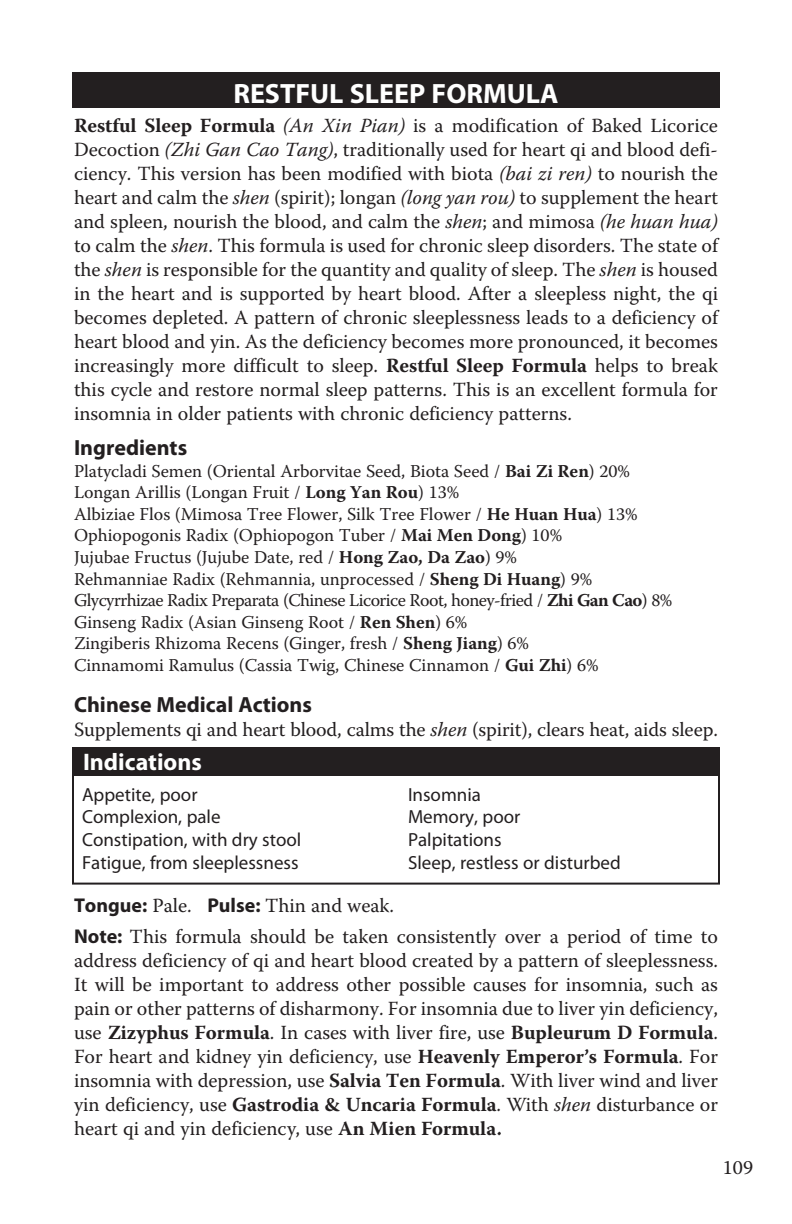
<style>
.page{position:relative;width:792px;height:1224px;background:#fff}
.page>*{position:absolute;margin:0;border:0;box-sizing:border-box;transform-origin:0 0}
.t1{font:700 28px "Myriad Pro";color:#fff}
.t2{font:700 24px "Myriad Pro";color:#fff}
.t3{font:700 22px "Myriad Pro";color:#231f20}
.t4{font:20px/24px "Warnock Pro";color:#231f20;text-align:justify}
.t5{font:19px/22.8px "Myriad Pro";color:#231f20}
.t6{font:18px/21.6px "Warnock Pro";color:#231f20}
.s1{font-weight:700}
.s2{font-style:italic}
.s3{font-family:"Myriad Pro";font-weight:700}
</style>
<div class="page">
<div style="left:72px;top:72px;width:648px;height:36px;background:#231f20"></div>
<div style="left:72px;top:766px;width:648px;height:119px;border:2px solid #231f20"></div>
<div style="left:72px;top:747px;width:648px;height:29px;background:#231f20"></div>
<h1 class="t1" style="left:233px;top:75px;width:327px">RESTFUL SLEEP FORMULA</h1>
<p class="t4" style="left:74px;top:113px;width:646px"><span class="s1">Restful Sleep Formula</span> <span class="s2">(An Xin Pian)</span> is a modification of Baked Licorice Decoction <span class="s2">(Zhi Gan Cao Tang)</span>, traditionally used for heart qi and blood defi&shy;ciency. This version has been modified with biota <span class="s2">(bai zi ren)</span> to nourish the heart and calm the <span class="s2">shen</span> (spirit); longan <span class="s2">(long yan rou)</span> to supplement the heart and spleen, nourish the blood, and calm the <span class="s2">shen</span>; and mimosa <span class="s2">(he huan hua) </span>to calm the <span class="s2">shen</span>. This formula is used for chronic sleep disorders. The state of the <span class="s2">shen</span> is responsible for the quantity and quality of sleep. The <span class="s2">shen</span> is housed in the heart and is supported by heart blood. After a sleepless night, the qi becomes depleted. A pattern of chronic sleeplessness leads to a deficiency of heart blood and yin. As the deficiency becomes more pronounced, it becomes increasingly more difficult to sleep. <span class="s1">Restful Sleep Formula</span> helps to break this cycle and restore normal sleep patterns. This is an excellent formula for insomnia in older patients with chronic deficiency patterns.</p>
<p class="t3" style="left:74px;top:433px;width:115px">Ingredients</p>
<p class="t6" style="left:74px;top:460px;width:600px">Platycladi Semen (Oriental Arborvitae Seed, Biota Seed / <span class="s1">Bai Zi Ren</span>) 20% Longan Arillis (Longan Fruit / <span class="s1">Long Yan Rou</span>) 13%<br>Albiziae Flos (Mimosa Tree Flower, Silk Tree Flower / <span class="s1">He Huan Hua</span>) 13% Ophiopogonis Radix (Ophiopogon Tuber / <span class="s1">Mai Men Dong</span>) 10%<br>Jujubae Fructus (Jujube Date, red / <span class="s1">Hong Zao, Da Zao</span>) 9%<br>Rehmanniae Radix (Rehmannia, unprocessed / <span class="s1">Sheng Di Huang</span>) 9% Glycyrrhizae Radix Preparata (Chinese Licorice Root, honey-fried / <span class="s1">Zhi Gan Cao</span>) 8% Ginseng Radix (Asian Ginseng Root / <span class="s1">Ren Shen</span>) 6%<br>Zingiberis Rhizoma Recens (Ginger, fresh / <span class="s1">Sheng Jiang</span>) 6%<br>Cinnamomi Ramulus (Cassia Twig, Chinese Cinnamon / <span class="s1">Gui Zhi</span>) 6%</p>
<p class="t3" style="left:74px;top:690px;width:239px">Chinese Medical Actions</p>
<p class="t4" style="left:74px;top:717px;width:646px">Supplements qi and heart blood, calms the <span class="s2">shen</span> (spirit), clears heat, aids sleep.</p>
<p class="t2" style="left:83px;top:747px;width:120px">Indications</p>
<p class="t5" style="left:82px;top:783px;width:221px">Appetite, poor<br>Complexion, pale<br>Constipation, with dry stool<br>Fatigue, from sleeplessness</p>
<p class="t5" style="left:408px;top:783px;width:214px">Insomnia<br>Memory, poor<br>Palpitations<br>Sleep, restless or disturbed</p>
<p class="t4" style="left:74px;top:889px;width:645px;line-height:31.2px"><span class="s3">Tongue:</span> Pale. <span class="s3">Pulse:</span> Thin and weak.<br><span class="s3">Note:</span> This formula should be taken consistently over a period of time to</p>
<p class="t4" style="left:74px;top:948px;width:646px">address deficiency of qi and heart blood created by a pattern of sleeplessness.<br>It will be important to address other possible causes for insomnia, such as pain or other patterns of disharmony. For insomnia due to liver yin deficiency, use <span class="s1">Zizyphus Formula</span>. In cases with liver fire, use <span class="s1">Bupleurum D Formula</span>.<br>For heart and kidney yin deficiency, use <span class="s1">Heavenly Emperor’s Formula</span>. For insomnia with depression, use <span class="s1">Salvia Ten Formula</span>. With liver wind and liver yin deficiency, use <span class="s1">Gastrodia &amp; Uncaria Formula</span>. With <span class="s2">shen</span> disturbance or heart qi and yin deficiency, use <span class="s1">An Mien Formula.</span></p>
<p class="t4" style="left:723px;top:1155px;width:32px">109</p>
</div>
